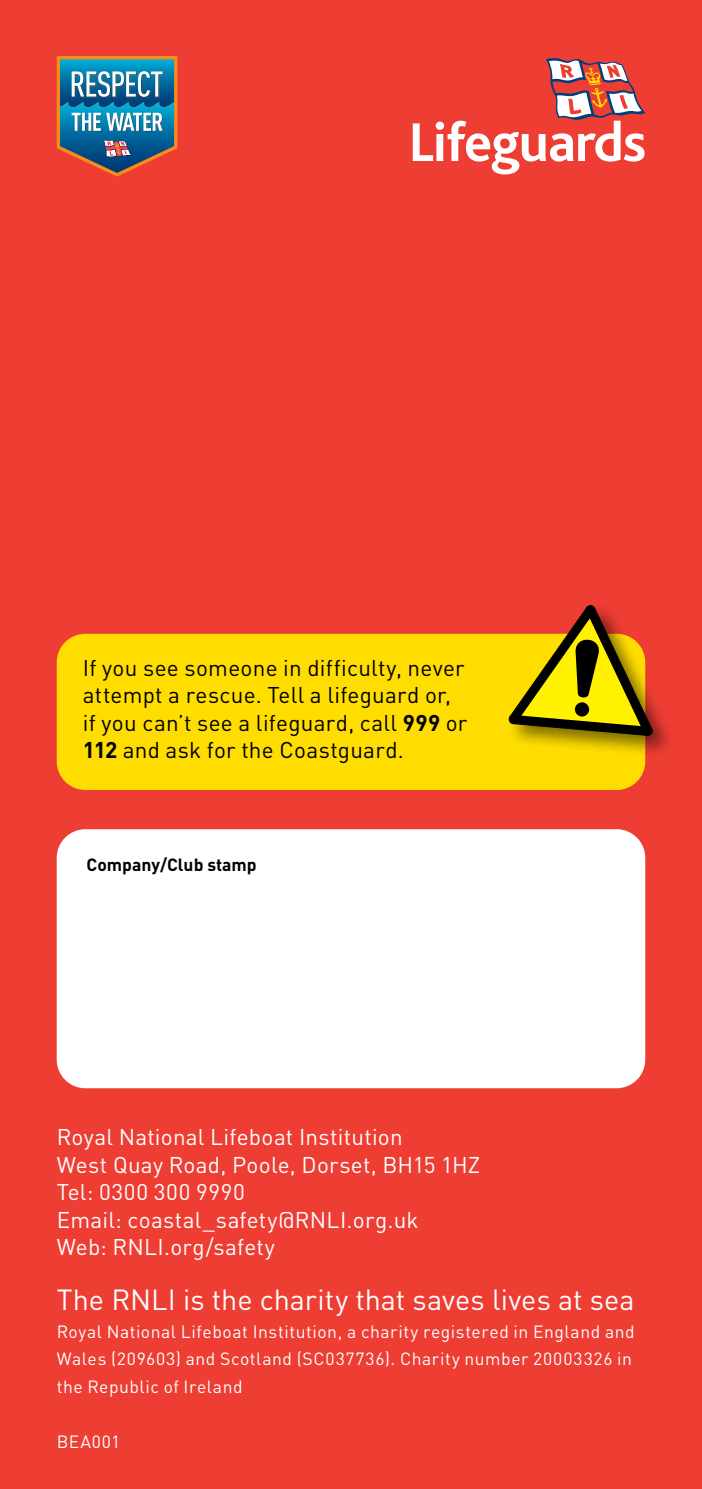
<style>
.page{position:relative;width:702px;height:1489px;background:#fff}
.page>*{position:absolute;margin:0;border:0;box-sizing:border-box;transform-origin:0 0}
.t1{font:28.75px "DINOT";color:#fff}
.t2{font:22.5px/27.5px "DINOT";letter-spacing:.01em;color:#fff}
.t3{font:22.5px/27.5px "DINOT";letter-spacing:.01em;color:#000}
.t4{font:17.5px/27.5px "DINOT";letter-spacing:.035em;color:#fff}
.t5{font:700 17.5px "DINOT";color:#000}
.s1{font-weight:700}
</style>
<div class="page">
<div style="left:0;top:0;width:702px;height:1488px;background:#ee3d33"></div>
<div style="left:57px;top:633px;width:588px;height:157px;background:#fd0;border-radius:29px"></div>
<div style="left:57px;top:829px;width:588px;height:259px;background:#fff;border-radius:29px"></div>
<div style="left:506px;top:602px;width:169px;height:156px;background:#000;opacity:.5"></div>
<div style="left:586px;top:605px;width:9px;height:9px;border:1px solid #000;border-radius:50%"></div>
<svg style="left:509px;top:607px;width:143px;height:128px"></svg>
<div style="left:574px;top:702px;width:15px;height:14px;background:#000;border-radius:50%"></div>
<svg style="left:57px;top:56px;width:120px;height:121px;background:#5a7d90"></svg>
<svg style="left:413px;top:58px;width:232px;height:116px"></svg>
<p class="t3" style="left:83px;top:653px;width:386px">If you see someone in difficulty, never attempt a rescue. Tell a lifeguard or, if you can’t see a lifeguard, call <span class="s1">999</span> or <span class="s1">112</span> and ask for the Coastguard.</p>
<p class="t5" style="left:86px;top:853px;width:172px">Company/Club stamp</p>
<p class="t2" style="left:57px;top:1122px;width:425px">Royal National Lifeboat Institution<br>West Quay Road, Poole, Dorset, BH15 1HZ<br>Tel: 0300 300 9990<br>Email: coastal_safety@RNLI.org.uk<br>Web: RNLI.org/safety</p>
<h1 class="t1" style="left:57px;top:1281px;width:579px">The RNLI is the charity that saves lives at sea</h1>
<p class="t4" style="left:57px;top:1317px;width:579px">Royal National Lifeboat Institution, a charity registered in England and<br>Wales (209603) and Scotland (SC037736). Charity number 20003326 in the Republic of Ireland</p>
<p class="t4" style="left:57px;top:1427px;width:65px">BEA001</p>
</div>
